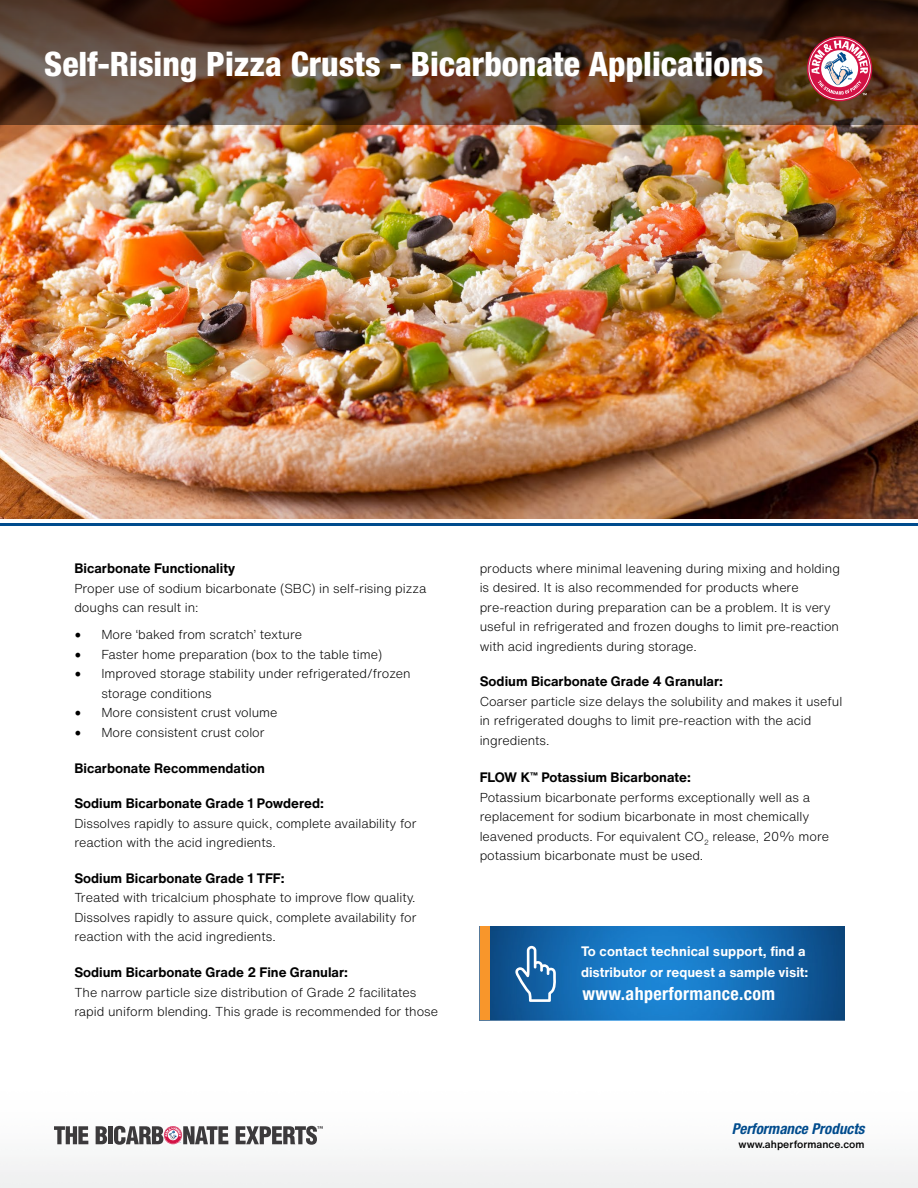
<style>
.page{position:relative;width:918px;height:1188px;background:#fff}
.page>*{position:absolute;margin:0;border:0;box-sizing:border-box;transform-origin:0 0}
.t1{font:800 condensed 33.75px "Helvetica Neue";color:#fff}
.t2{font:700 condensed 18px "Helvetica Neue";letter-spacing:.02em;color:#fff}
.t3{font:italic 700 condensed 15px "Helvetica Neue";color:#004b8d}
.t4{font:700 13.5px "Helvetica Now Text";color:#000}
.t5{font:700 13.5px/21px "Helvetica Now Text";color:#fff}
.t6{font:300 12.75px/19.5px "Helvetica Now Text";color:#000}
.t7{font:500 10.5px "Helvetica Now Text";color:#000}
.s1{font-family:"Minion Pro";font-weight:400;font-size:18px}
</style>
<div class="page">
<svg style="left:54px;top:1126px;width:34px;height:18px"></svg>
<svg style="left:96px;top:1126px;width:11px;height:18px"></svg>
<div style="left:108px;top:1126px;width:5px;height:18px;background:#3c3a3c"></div>
<svg style="left:114px;top:1126px;width:114px;height:19px"></svg>
<svg style="left:236px;top:1126px;width:87px;height:19px"></svg>
<img style="left:0;top:124px;width:918px;height:394px">
<img style="left:0;top:0;width:918px;height:124px">
<svg style="left:809px;top:38px;width:62px;height:62px"></svg>
<hr style="left:0;top:523px;width:918px;height:2px;background:#004b8d">
<img style="left:490px;top:927px;width:355px;height:93px">
<svg style="left:515px;top:946px;width:41px;height:56px;background:#427eb3"></svg>
<div style="left:480px;top:927px;width:10px;height:93px;background:#f8962b"></div>
<h1 class="t1" style="left:44px;top:43px;width:721px">Self-Rising Pizza Crusts - Bicarbonate Applications</h1>
<p class="t4" style="left:74px;top:558px;width:163px">Bicarbonate Functionality</p>
<p class="t6" style="left:74px;top:578px;width:354px">Proper use of sodium bicarbonate (SBC) in self-rising pizza doughs can result in:</p>
<p class="t6" style="left:74px;top:625px;width:229px"><span class="s1">•</span> More ‘baked from scratch’ texture</p>
<p class="t6" style="left:74px;top:644px;width:310px"><span class="s1">•</span> Faster home preparation (box to the table time)</p>
<p class="t6" style="left:101px;top:664px;width:311px;text-indent:-27px"><span class="s1">•</span> Improved storage stability under refrigerated/frozen storage conditions</p>
<p class="t6" style="left:74px;top:703px;width:205px"><span class="s1">•</span> More consistent crust volume</p>
<p class="t6" style="left:74px;top:722px;width:192px"><span class="s1">•</span> More consistent crust color</p>
<p class="t4" style="left:74px;top:758px;width:192px">Bicarbonate Recommendation</p>
<p class="t4" style="left:74px;top:793px;width:251px">Sodium Bicarbonate Grade 1 Powdered:</p>
<p class="t6" style="left:74px;top:813px;width:344px">Dissolves rapidly to assure quick, complete availability for reaction with the acid ingredients.</p>
<p class="t4" style="left:74px;top:868px;width:212px">Sodium Bicarbonate Grade 1 TFF:</p>
<p class="t6" style="left:74px;top:888px;width:344px;text-align:justify">Treated with tricalcium phosphate to improve flow quality.<br>Dissolves rapidly to assure quick, complete availability for reaction with the acid ingredients.</p>
<p class="t4" style="left:74px;top:962px;width:275px">Sodium Bicarbonate Grade 2 Fine Granular:</p>
<p class="t6" style="left:74px;top:982px;width:365px">The narrow particle size distribution of Grade 2 facilitates rapid uniform blending. This grade is recommended for those</p>
<p class="t6" style="left:480px;top:558px;width:362px">products where minimal leavening during mixing and holding is desired. It is also recommended for products where pre-reaction during preparation can be a problem. It is very useful in refrigerated and frozen doughs to limit pre-reaction with acid ingredients during storage.</p>
<p class="t4" style="left:480px;top:671px;width:245px">Sodium Bicarbonate Grade 4 Granular:</p>
<p class="t6" style="left:480px;top:691px;width:364px">Coarser particle size delays the solubility and makes it useful in refrigerated doughs to limit pre-reaction with the acid ingredients.</p>
<p class="t4" style="left:480px;top:767px;width:213px">FLOW K<sup>™</sup> Potassium Bicarbonate:</p>
<p class="t6" style="left:480px;top:787px;width:351px">Potassium bicarbonate performs exceptionally well as a replacement for sodium bicarbonate in most chemically leavened products. For equivalent CO<sub>2</sub> release, 20% more potassium bicarbonate must be used.</p>
<p class="t5" style="left:581px;top:940px;width:229px">To contact technical support, find a distributor or request a sample visit:</p>
<h2 class="t2" style="left:583px;top:983px;width:194px">www.ahperformance.com</h2>
<p class="t3" style="left:732px;top:1120px;width:134px">Performance Products</p>
<p class="t7" style="left:739px;top:1136px;width:127px">www.ahperformance.com</p>
</div>
